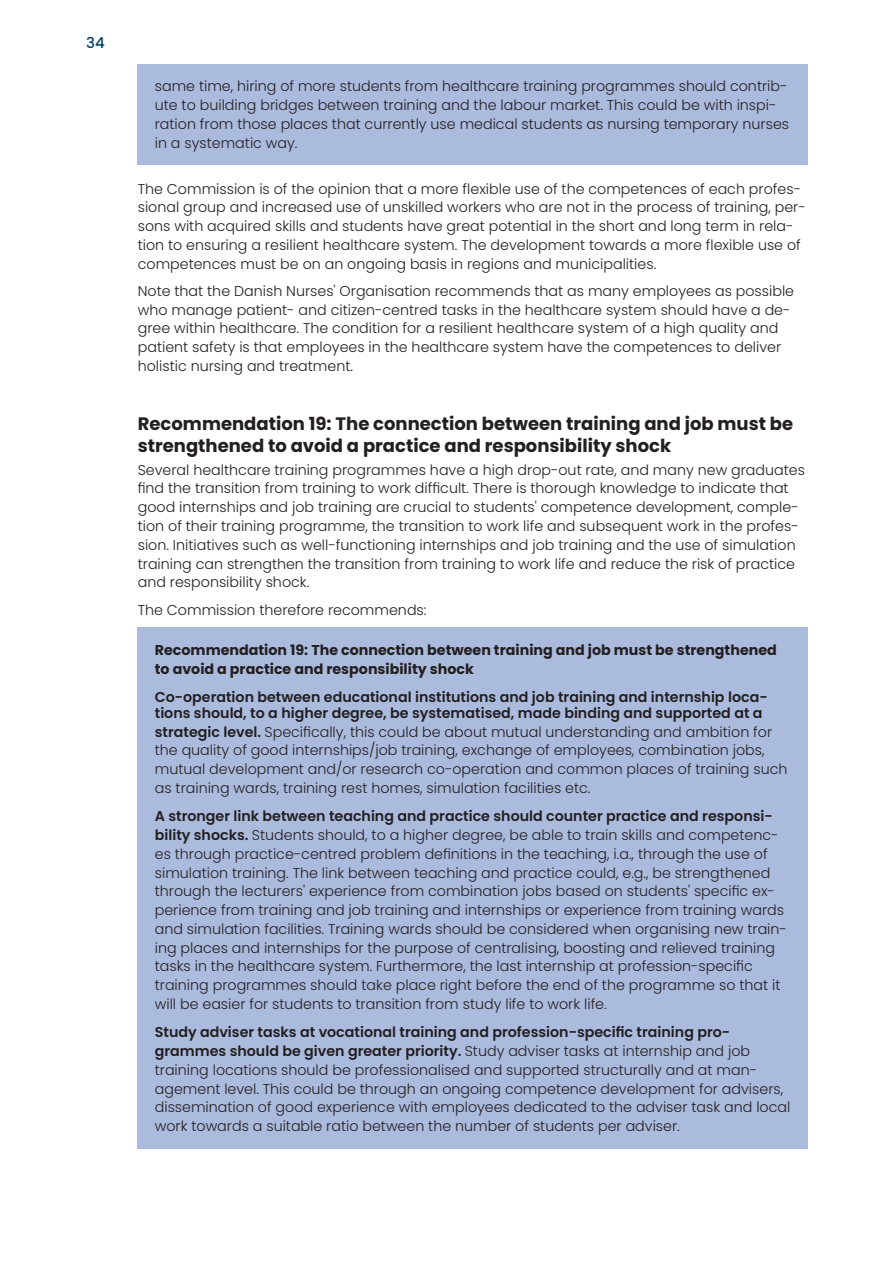
<style>
.page{position:relative;width:893px;height:1263px;background:#fff}
.page>*{position:absolute;margin:0;border:0;box-sizing:border-box;transform-origin:0 0}
.t1{font:700 18px/21.6px "Poppins";color:#231f20}
.t2{font:500 15px "Poppins";color:#024163}
.t3{font:300 14.25px/18.8px "Poppins";color:#231f20}
.t4{font:600 14.25px/15.8px "Poppins";color:#231f20}
.t5{font:700 14.25px/18.8px "Poppins";color:#231f20}
.s1{font-weight:600}
</style>
<div class="page">
<div style="left:138px;top:64px;width:670px;height:101px;background:#abbbde"></div>
<div style="left:138px;top:627px;width:670px;height:521px;background:#abbbde"></div>
<p class="t2" style="left:86px;top:34px;width:20px">34</p>
<p class="t3" style="left:155px;top:77px;width:636px">same time, hiring of more students from healthcare training programmes should contrib&shy;ute to building bridges between training and the labour market. This could be with inspi&shy;ration from those places that currently use medical students as nursing temporary nurses in a systematic way.</p>
<p class="t3" style="left:138px;top:179px;width:669px">The Commission is of the opinion that a more flexible use of the competences of each profes&shy;sional group and increased use of unskilled workers who are not in the process of training, per&shy;sons with acquired skills and students have great potential in the short and long term in rela&shy;tion to ensuring a resilient healthcare system. The development towards a more flexible use of competences must be on an ongoing basis in regions and municipalities.</p>
<p class="t3" style="left:138px;top:282px;width:658px">Note that the Danish Nurses' Organisation recommends that as many employees as possible who manage patient- and citizen-centred tasks in the healthcare system should have a de&shy;gree within healthcare. The condition for a resilient healthcare system of a high quality and patient safety is that employees in the healthcare system have the competences to deliver holistic nursing and treatment.</p>
<p class="t1" style="left:138px;top:413px;width:657px">Recommendation 19: The connection between training and job must be strengthened to avoid a practice and responsibility shock</p>
<p class="t3" style="left:138px;top:460px;width:669px">Several healthcare training programmes have a high drop-out rate, and many new graduates find the transition from training to work difficult. There is thorough knowledge to indicate that good internships and job training are crucial to students' competence development, comple&shy;tion of their training programme, the transition to work life and subsequent work in the profes&shy;sion. Initiatives such as well-functioning internships and job training and the use of simulation training can strengthen the transition from training to work life and reduce the risk of practice and responsibility shock.</p>
<p class="t3" style="left:138px;top:600px;width:290px">The Commission therefore recommends:</p>
<p class="t5" style="left:155px;top:640px;width:624px">Recommendation 19: The connection between training and job must be strengthened to avoid a practice and responsibility shock</p>
<p class="t4" style="left:155px;top:689px;width:614px">Co-operation between educational institutions and job training and internship loca&shy;tions should, to a higher degree, be systematised, made binding and supported at a</p>
<p class="t3" style="left:155px;top:722px;width:634px"><span class="s1">strategic level.</span> Specifically, this could be about mutual understanding and ambition for the quality of good internships/job training, exchange of employees, combination jobs, mutual development and/or research co-operation and common places of training such as training wards, training rest homes, simulation facilities etc.</p>
<p class="t3" style="left:155px;top:807px;width:634px"><span class="s1">A stronger link between teaching and practice should counter practice and responsi&shy;bility shocks.</span> Students should, to a higher degree, be able to train skills and competenc&shy;es through practice-centred problem definitions in the teaching, i.a., through the use of simulation training. The link between teaching and practice could, e.g., be strengthened through the lecturers' experience from combination jobs based on students' specific ex&shy;perience from training and job training and internships or experience from training wards and simulation facilities. Training wards should be considered when organising new train&shy;ing places and internships for the purpose of centralising, boosting and relieved training tasks in the healthcare system. Furthermore, the last internship at profession-specific training programmes should take place right before the end of the programme so that it will be easier for students to transition from study life to work life.</p>
<p class="t3" style="left:155px;top:1023px;width:637px"><span class="s1">Study adviser tasks at vocational training and profession-specific training pro&shy;grammes should be given greater priority.</span> Study adviser tasks at internship and job training locations should be professionalised and supported structurally and at man&shy;agement level. This could be through an ongoing competence development for advisers, dissemination of good experience with employees dedicated to the adviser task and local work towards a suitable ratio between the number of students per adviser.</p>
</div>
